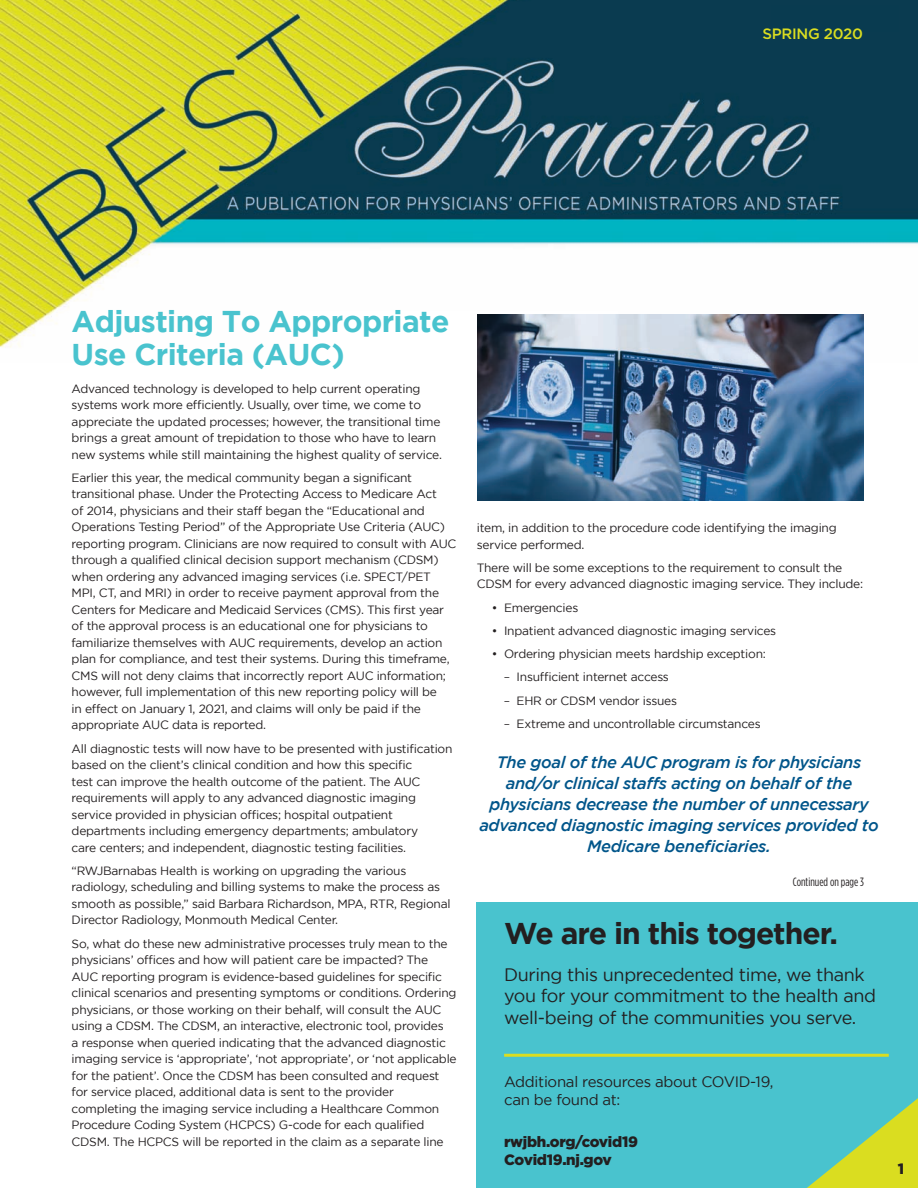
<style>
.page{position:relative;width:918px;height:1188px;background:#fff}
.page>*{position:absolute;margin:0;border:0;box-sizing:border-box;transform-origin:0 0}
.t1{font:700 30px/33px "Gotham";letter-spacing:-.02em;color:#49c3ce}
.t2{font:700 30px "Gotham";letter-spacing:-.035em;color:#231f20}
.t3{font:18px/21.6px "Gotham";letter-spacing:-.02em;color:#231f20}
.t4{font:italic 500 16.5px/21px "Gotham";letter-spacing:-.02em;color:#01558a;text-align:center}
.t5{font:15px/18px "Gotham";letter-spacing:-.02em;color:#231f20}
.t6{font:900 15px/18px "Gotham";letter-spacing:-.02em;color:#231f20}
.t7{font:500 15px "Gotham";letter-spacing:-.02em;color:#dadd20}
.t8{font:12px/16.5px "Gotham";letter-spacing:-.02em;color:#231f20}
.t9{font:12px "Gotham Condensed";color:#231f20}
</style>
<div class="page">
<img style="left:1px;top:0;width:917px;height:363px">
<div style="left:300px;top:312px;width:318px;height:51px;background:#fff"></div>
<div style="left:772px;top:6px;width:127px;height:26px;background:#093b50"></div>
<div style="left:477px;top:903px;width:441px;height:285px;background:#49c3ce"></div>
<hr style="left:504px;top:1054px;width:385px;height:3px;background:#dadd20">
<svg style="left:807px;top:1098px;width:111px;height:90px"></svg>
<img style="left:477px;top:315px;width:386px;height:186px">
<p class="t7" style="left:763px;top:24px;width:102px">SPRING 2020</p>
<h1 class="t1" style="left:72px;top:304px;width:379px">Adjusting To Appropriate<br>Use Criteria (AUC)</h1>
<p class="t8" style="left:72px;top:380px;width:372px">Advanced technology is developed to help current operating systems work more efficiently. Usually, over time, we come to appreciate the updated processes; however, the transitional time brings a great amount of trepidation to those who have to learn new systems while still maintaining the highest quality of service.</p>
<p class="t8" style="left:72px;top:469px;width:386px">Earlier this year, the medical community began a significant transitional phase. Under the Protecting Access to Medicare Act<br>of 2014, physicians and their staff began the “Educational and Operations Testing Period” of the Appropriate Use Criteria (AUC) reporting program. Clinicians are now required to consult with AUC through a qualified clinical decision support mechanism (CDSM) when ordering any advanced imaging services (i.e. SPECT/PET MPI, CT, and MRI) in order to receive payment approval from the Centers for Medicare and Medicaid Services (CMS). This first year of the approval process is an educational one for physicians to familiarize themselves with AUC requirements, develop an action plan for compliance, and test their systems. During this timeframe, CMS will not deny claims that incorrectly report AUC information; however, full implementation of this new reporting policy will be<br>in effect on January 1, 2021, and claims will only be paid if the appropriate AUC data is reported.</p>
<p class="t8" style="left:72px;top:740px;width:382px">All diagnostic tests will now have to be presented with justification based on the client’s clinical condition and how this specific<br>test can improve the health outcome of the patient. The AUC requirements will apply to any advanced diagnostic imaging service provided in physician offices; hospital outpatient departments including emergency departments; ambulatory<br>care centers; and independent, diagnostic testing facilities.</p>
<p class="t8" style="left:72px;top:862px;width:380px">“RWJBarnabas Health is working on upgrading the various radiology, scheduling and billing systems to make the process as smooth as possible,” said Barbara Richardson, MPA, RTR, Regional Director Radiology, Monmouth Medical Center.</p>
<p class="t8" style="left:72px;top:935px;width:387px">So, what do these new administrative processes truly mean to the physicians’ offices and how will patient care be impacted? The AUC reporting program is evidence-based guidelines for specific clinical scenarios and presenting symptoms or conditions. Ordering physicians, or those working on their behalf, will consult the AUC using a CDSM. The CDSM, an interactive, electronic tool, provides<br>a response when queried indicating that the advanced diagnostic imaging service is ‘appropriate’, ‘not appropriate’, or ‘not applicable for the patient’. Once the CDSM has been consulted and request for service placed, additional data is sent to the provider completing the imaging service including a Healthcare Common Procedure Coding System (HCPCS) G-code for each qualified CDSM. The HCPCS will be reported in the claim as a separate line</p>
<p class="t8" style="left:477px;top:519px;width:361px">item, in addition to the procedure code identifying the imaging service performed.</p>
<p class="t8" style="left:477px;top:559px;width:388px">There will be some exceptions to the requirement to consult the<br>CDSM for every advanced diagnostic imaging service. They include:</p>
<p class="t8" style="left:492px;top:599px;width:88px">• Emergencies</p>
<p class="t8" style="left:492px;top:622px;width:286px">• Inpatient advanced diagnostic imaging services</p>
<p class="t8" style="left:492px;top:645px;width:276px">• Ordering physician meets hardship exception:</p>
<p class="t8" style="left:504px;top:669px;width:167px">– Insufficient internet access</p>
<p class="t8" style="left:504px;top:692px;width:175px">– EHR or CDSM vendor issues</p>
<p class="t8" style="left:504px;top:715px;width:258px">– Extreme and uncontrollable circumstances</p>
<h3 class="t4" style="left:479px;top:751px;width:401px">The goal of the AUC program is for physicians and/or clinical staffs acting on behalf of the physicians decrease the number of unnecessary advanced diagnostic imaging services provided to Medicare beneficiaries.</h3>
<p class="t9" style="left:793px;top:875px;width:73px">Continued on page 3</p>
<h1 class="t2" style="left:504px;top:916px;width:336px">We are in this together.</h1>
<h2 class="t3" style="left:504px;top:963px;width:374px">During this unprecedented time, we thank you for your commitment to the health and well-being of the communities you serve.</h2>
<p class="t5" style="left:504px;top:1072px;width:271px">Additional resources about COVID-19, can be found at:</p>
<p class="t6" style="left:504px;top:1133px;width:135px">rwjbh.org/covid19<br>Covid19.nj.gov</p>
<p class="t6" style="left:898px;top:1159px;width:8px">1</p>
</div>
